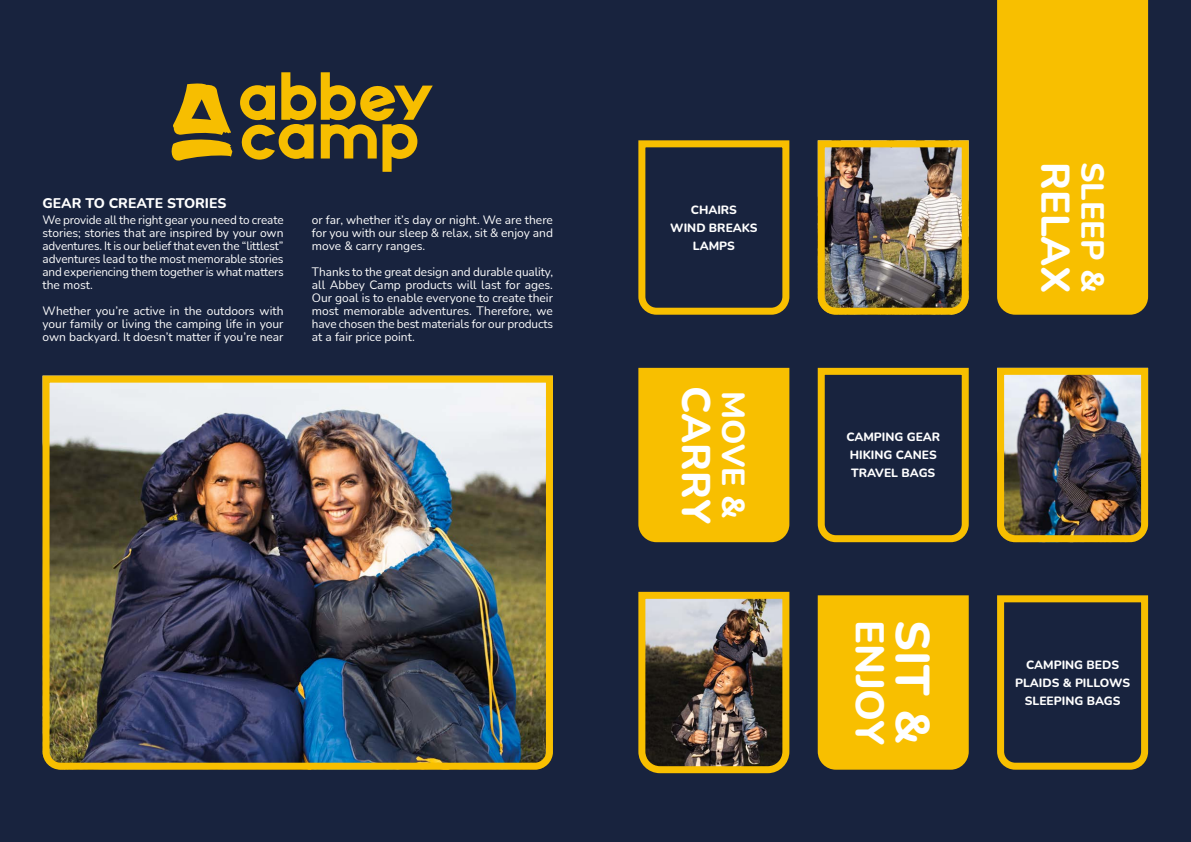
<style>
.page{position:relative;width:1191px;height:842px;background:#18233e}
.page>*{position:absolute;margin:0;border:0;box-sizing:border-box;transform-origin:0 0}
.t1{font:800 48px "Nunito";color:#fff}
.t2{font:800 40px "Nunito";color:#fff}
.t3{font:800 32px "Nunito";color:#fff}
.t4{font:800 14px "Nunito";color:#fff}
.t5{font:12px/13px "Nunito";letter-spacing:-.005em;color:#fff;text-align:justify}
.t6{font:800 12px/18px "Nunito";color:#fff;text-align:center}
</style>
<div class="page">
<svg style="left:171px;top:83px;width:61px;height:78px"></svg>
<svg style="left:240px;top:72px;width:193px;height:100px"></svg>
<svg style="left:817px;top:367px;width:152px;height:176px"></svg>
<img style="left:817px;top:140px;width:152px;height:175px">
<img style="left:638px;top:591px;width:152px;height:183px">
<svg style="left:638px;top:140px;width:152px;height:175px"></svg>
<img style="left:997px;top:367px;width:152px;height:176px">
<svg style="left:997px;top:595px;width:152px;height:175px"></svg>
<div style="left:997px;top:0;width:151px;height:315px;background:#f8bf00"></div>
<img style="left:42px;top:375px;width:511px;height:395px">
<div style="left:638px;top:368px;width:151px;height:174px;background:#f8bf00"></div>
<div style="left:817px;top:595px;width:151px;height:175px;background:#f8bf00"></div>
<p class="t4" style="left:43px;top:193px;width:185px">GEAR TO CREATE STORIES</p>
<p class="t5" style="left:43px;top:213px;width:243px">We provide all the right gear you need to create stories; stories that are inspired by your own adventures. It is our belief that even the “littlest” adventures lead to the most memorable stories and experiencing them together is what matters the most.</p>
<p class="t5" style="left:43px;top:304px;width:242px">Whether you’re active in the outdoors with your family or living the camping life in your own backyard. It doesn’t matter if you’re near</p>
<p class="t5" style="left:312px;top:213px;width:242px">or far, whether it’s day or night. We are there for you with our sleep &amp; relax, sit &amp; enjoy and move &amp; carry ranges.</p>
<p class="t5" style="left:312px;top:265px;width:243px">Thanks to the great design and durable quality, all Abbey Camp products will last for ages.<br>Our goal is to enable everyone to create their most memorable adventures. Therefore, we have chosen the best materials for our products at a fair price point.</p>
<p class="t6" style="left:670px;top:200px;width:89px">CHAIRS<br>WIND BREAKS<br>LAMPS</p>
<h2 class="t2" style="left:724px;top:386px;width:139px;rotate:90deg">CARRY</h2>
<h3 class="t3" style="left:756px;top:391px;width:130px;rotate:90deg">MOVE &amp;</h3>
<p class="t6" style="left:846px;top:428px;width:95px;text-align:left">CAMPING GEAR<br>HIKING CANES<br>TRAVEL BAGS</p>
<h2 class="t2" style="left:898px;top:620px;width:126px;rotate:90deg">ENJOY</h2>
<h1 class="t1" style="left:946px;top:620px;width:126px;rotate:90deg">SIT &amp;</h1>
<h2 class="t2" style="left:1084px;top:162px;width:133px;rotate:90deg">RELAX</h2>
<h3 class="t3" style="left:1115px;top:162px;width:133px;rotate:90deg">SLEEP &amp;</h3>
<p class="t6" style="left:1015px;top:655px;width:117px">CAMPING BEDS<br>PLAIDS &amp; PILLOWS<br>SLEEPING BAGS</p>
</div>
